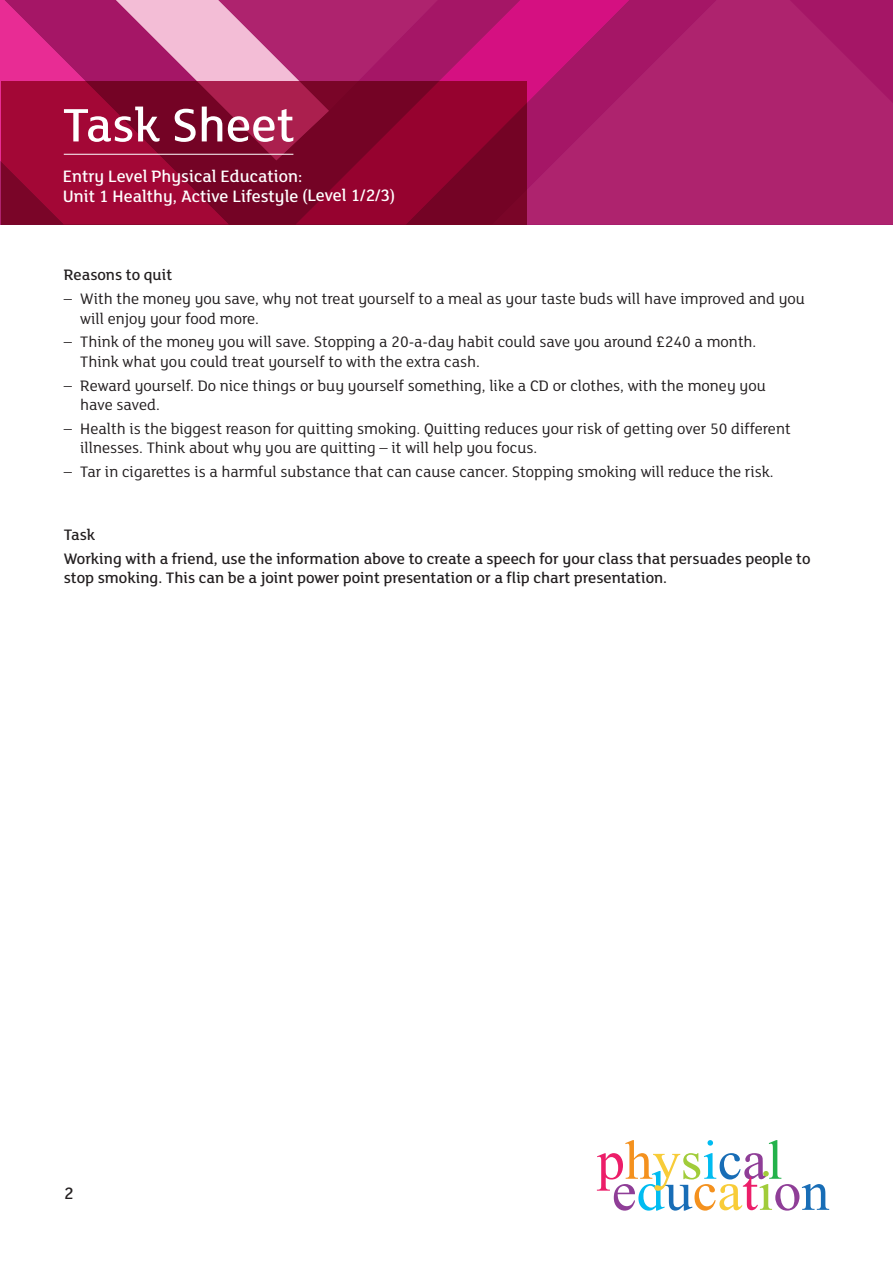
<style>
.page{position:relative;width:893px;height:1263px;background:#fff}
.page>*{position:absolute;margin:0;border:0;box-sizing:border-box;transform-origin:0 0}
.t1{font:500 51px "FS Lola";color:#fff}
.t2{font:500 18px/19.5px "FS Lola";color:#fff}
.t3{font:500 18px "FS Lola";color:#231f20}
.t4{font:16.5px/19.5px "FS Lola";color:#231f20}
.Instruction{font:500 16.5px/19.5px "FS Lola";color:#231f20}
.Tabs_Medium{font:500 16.5px "FS Lola";color:#231f20}
</style>
<div class="page">
<svg style="left:663px;top:0;width:230px;height:224px;background:#ac216c"></svg>
<svg style="left:0;top:0;width:82px;height:137px;background:#c9227f"></svg>
<svg style="left:471px;top:0;width:192px;height:224px;background:#b4196f"></svg>
<svg style="left:82px;top:0;width:389px;height:81px;background:#bd4686"></svg>
<svg style="left:1px;top:81px;width:525px;height:143px;background:#8c062f"></svg>
<hr style="left:64px;top:154px;width:229px;height:1px;background:#fff">
<svg style="left:597px;top:1140px;width:232px;height:70px"></svg>
<h1 class="t1" style="left:63px;top:92px;width:234px">Task Sheet</h1>
<p class="t2" style="left:63px;top:166px;width:334px">Entry Level Physical Education:<br>Unit 1 Healthy, Active Lifestyle (Level 1/2/3)</p>
<p class="Tabs_Medium" style="left:64px;top:264px;width:110px">Reasons to quit</p>
<p class="t4" style="left:80px;top:288px;width:726px;text-indent:-16px">– With the money you save, why not treat yourself to a meal as your taste buds will have improved and you will enjoy your food more.</p>
<p class="t4" style="left:80px;top:331px;width:678px;text-indent:-16px">– Think of the money you will save. Stopping a 20-a-day habit could save you around £240 a month.<br>Think what you could treat yourself to with the extra cash.</p>
<p class="t4" style="left:80px;top:375px;width:687px;text-indent:-16px">– Reward yourself. Do nice things or buy yourself something, like a CD or clothes, with the money you have saved.</p>
<p class="t4" style="left:80px;top:418px;width:712px;text-indent:-16px">– Health is the biggest reason for quitting smoking. Quitting reduces your risk of getting over 50 different illnesses. Think about why you are quitting – it will help you focus.</p>
<p class="t4" style="left:64px;top:461px;width:711px">– Tar in cigarettes is a harmful substance that can cause cancer. Stopping smoking will reduce the risk.</p>
<p class="Tabs_Medium" style="left:64px;top:524px;width:33px">Task</p>
<p class="Instruction" style="left:64px;top:548px;width:748px">Working with a friend, use the information above to create a speech for your class that persuades people to stop smoking. This can be a joint power point presentation or a flip chart presentation.</p>
<p class="t3" style="left:64px;top:1182px;width:11px">2</p>
</div>
